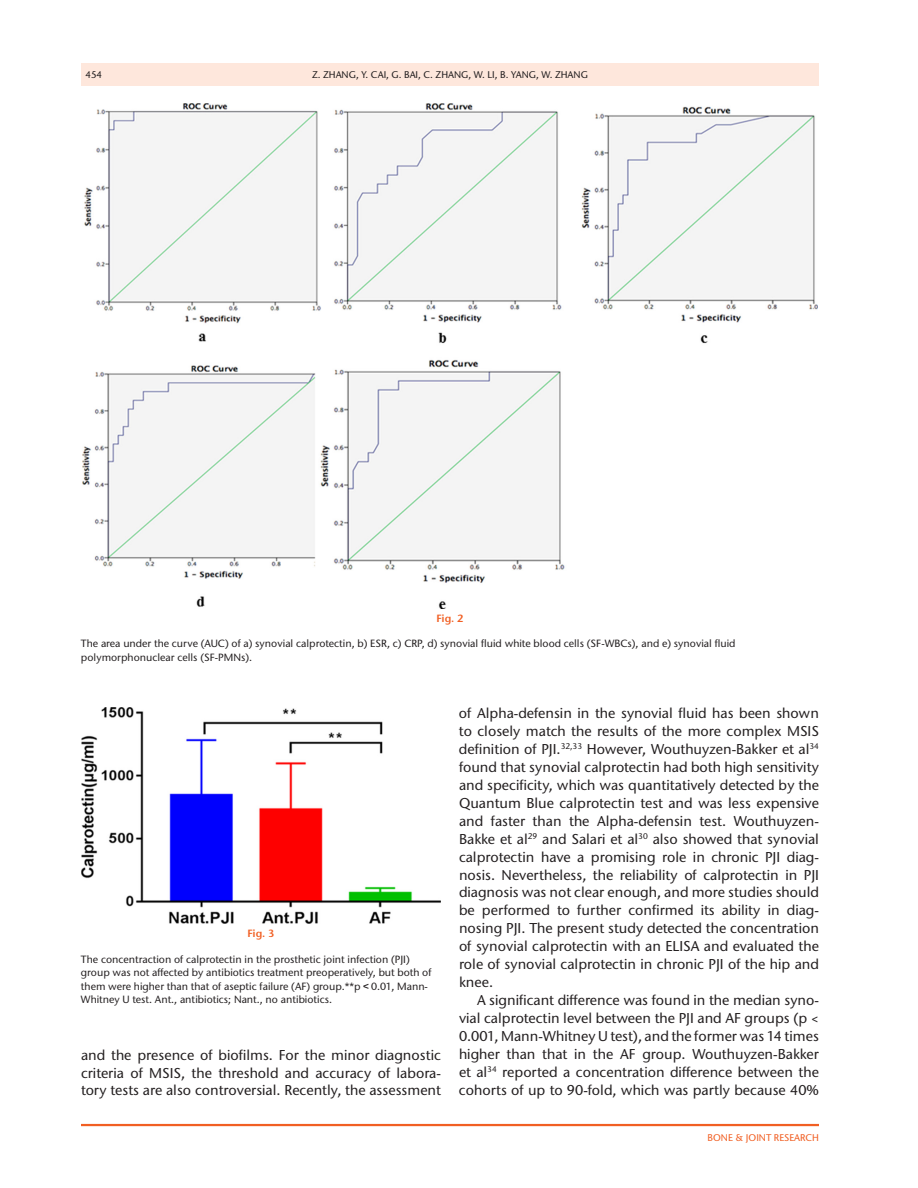
<style>
.page{position:relative;width:918px;height:1188px;background:#fff}
.page>*{position:absolute;margin:0;border:0;box-sizing:border-box;transform-origin:0 0}
.t1{font:500 14.25px/18px "Stone Sans ITC Pro";color:#231f20;text-align:justify}
.t2{font:500 10.5px/13.5px "Stone Sans ITC Pro";color:#231f20}
.t3{font:600 10.5px "Stone Sans ITC Pro";letter-spacing:-.005em;color:#f15f23}
.t4{font:500 9.75px "Stone Sans ITC Pro";color:#231f20}
.t5{font:500 9.75px "Stone Sans ITC Pro";color:#f15f23}
.s1{font-family:"Arial Unicode MS";font-weight:400}
</style>
<div class="page">
<hr style="left:81px;top:1124px;width:738px;height:2px;background:#f15f23">
<div style="left:81px;top:63px;width:738px;height:23px;background:#fee7dc"></div>
<img style="left:81px;top:708px;width:360px;height:216px">
<img style="left:82px;top:104px;width:736px;height:504px">
<p class="t4" style="left:85px;top:68px;width:18px">454</p>
<p class="t4" style="left:312px;top:68px;width:277px">Z. ZHANG, Y. CAI, G. BAI, C. ZHANG, W. LI, B. YANG, W. ZHANG</p>
<p class="t3" style="left:436px;top:611px;width:29px">Fig. 2</p>
<p class="t2" style="left:81px;top:637px;width:656px">The area under the curve (AUC) of a) synovial calprotectin, b) ESR, c) CRP, d) synovial fluid white blood cells (SF-WBCs), and e) synovial fluid polymorphonuclear cells (SF-PMNs).</p>
<p class="t3" style="left:247px;top:927px;width:29px">Fig. 3</p>
<p class="t2" style="left:81px;top:952px;width:352px">The concentraction of calprotectin in the prosthetic joint infection (PJI) group was not affected by antibiotics treatment preoperatively, but both of them were higher than that of aseptic failure (AF) group.**p<span class="s1">＜</span>0.01, Mann-Whitney U test. Ant., antibiotics; Nant., no antibiotics.</p>
<p class="t1" style="left:81px;top:1047px;width:362px;line-height:17.2px">and the presence of biofilms. For the minor diagnostic criteria of MSIS, the threshold and accuracy of labora&shy;tory tests are also controversial. Recently, the assessment</p>
<p class="t1" style="left:459px;top:704px;width:362px">of Alpha-defensin in the synovial fluid has been shown to closely match the results of the more complex MSIS definition of PJI.<sup>32,33</sup> However, Wouthuyzen-Bakker et al<sup>34 </sup>found that synovial calprotectin had both high sensitivity and specificity, which was quantitatively detected by the Quantum Blue calprotectin test and was less expensive and faster than the Alpha-defensin test. Wouthuyzen-Bakke et al<sup>29</sup> and Salari et al<sup>30</sup> also showed that synovial calprotectin have a promising role in chronic PJI diag&shy;nosis. Nevertheless, the reliability of calprotectin in PJI diagnosis was not clear enough, and more studies should be performed to further confirmed its ability in diag&shy;nosing PJI. The present study detected the concentration of synovial calprotectin with an ELISA and evaluated the role of synovial calprotectin in chronic PJI of the hip and knee.</p>
<p class="t1" style="left:459px;top:991px;width:362px;text-indent:18px">A significant difference was found in the median syno&shy;vial calprotectin level between the PJI and AF groups (p &lt; 0.001, Mann-Whitney U test), and the former was 14 times higher than that in the AF group. Wouthuyzen-Bakker et al<sup>34</sup> reported a concentration difference between the cohorts of up to 90-fold, which was partly because 40%</p>
<p class="t5" style="left:708px;top:1132px;width:113px">BONE &amp; JOINT RESEARCH</p>
</div>
